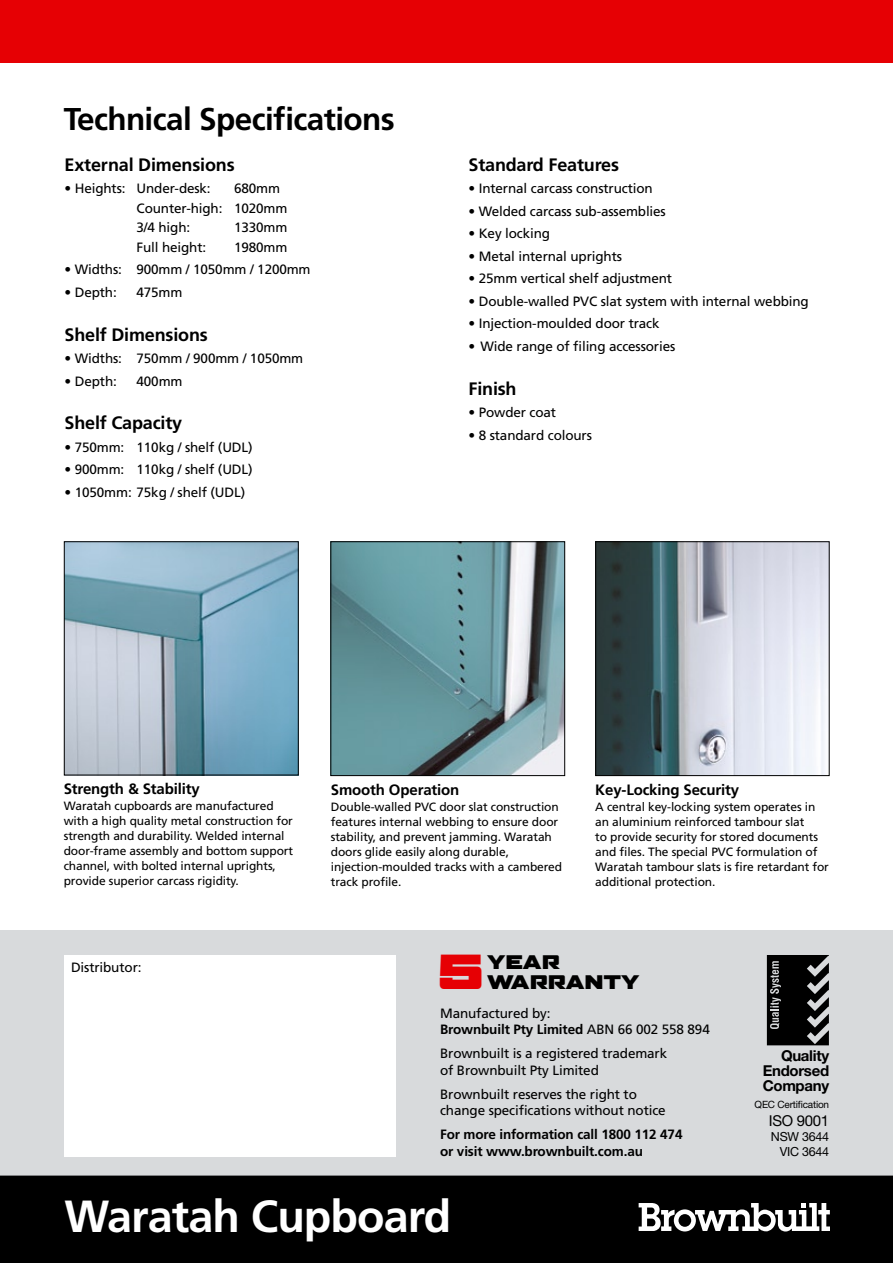
<style>
.page{position:relative;width:893px;height:1263px;background:#fff}
.page>*{position:absolute;margin:0;border:0;box-sizing:border-box;transform-origin:0 0}
.t1{font:700 45px "Frutiger";letter-spacing:-.02em;color:#fff}
.t2{font:900 expanded 45px "Agency FB";color:#e60004}
.t3{font:700 31.5px "Frutiger";letter-spacing:-.02em;color:#000}
.t4{font:700 18px "Frutiger";letter-spacing:-.01em;color:#000}
.t5{font:900 expanded 18px/19.5px "Agency FB";color:#000}
.t6{font:700 15px "Frutiger";letter-spacing:-.01em;color:#000}
.t7{font:700 15px/15px "Helvetica Neue";letter-spacing:-.02em;color:#000;text-align:justify}
.t8{font:15px "Helvetica Neue";letter-spacing:-.02em;color:#000}
.t9{font:13.5px/16.5px "Frutiger";letter-spacing:-.01em;color:#000}
.t10{font:700 13.5px/16.5px "Frutiger";letter-spacing:-.01em;color:#000}
.t11{font:12.45px/15px "Helvetica Neue";letter-spacing:-.02em;color:#000;text-align:right}
.t12{font:12px/15px "Frutiger";letter-spacing:-.01em;color:#000}
.t13{font:10.05px "Helvetica Neue";letter-spacing:-.02em;color:#000}
.s1{font-weight:700}
</style>
<div class="page">
<div style="left:0;top:931px;width:893px;height:332px;background:#d8dadc"></div>
<div style="left:0;top:1176px;width:893px;height:87px;background:#000"></div>
<svg style="left:639px;top:1203px;width:191px;height:28px;background:#7c7c7c"></svg>
<svg style="left:767px;top:955px;width:62px;height:90px;background:#282829"></svg>
<div style="left:0;top:0;width:893px;height:62px;background:#e60004"></div>
<img style="left:597px;top:543px;width:231px;height:231px">
<div style="left:595px;top:541px;width:235px;height:235px;border:1px solid #000"></div>
<img style="left:66px;top:543px;width:231px;height:230px">
<div style="left:64px;top:541px;width:235px;height:234px;border:1px solid #000"></div>
<img style="left:332px;top:543px;width:231px;height:231px">
<div style="left:330px;top:541px;width:235px;height:235px;border:1px solid #000"></div>
<div style="left:64px;top:955px;width:331px;height:202px;background:#fff"></div>
<h2 class="t3" style="left:64px;top:100px;width:332px">Technical Specifications</h2>
<h3 class="t4" style="left:65px;top:154px;width:172px">External Dimensions</h3>
<p class="t9" style="left:65px;top:180px;width:148px">• Heights: Under-desk:</p>
<p class="t9" style="left:137px;top:179px;width:152px;line-height:19.5px;text-indent:98px">680mm<br>Counter-high: 1020mm<br>3/4 high:</p>
<p class="t9" style="left:234px;top:219px;width:55px">1330mm</p>
<p class="t9" style="left:137px;top:239px;width:71px">Full height:</p>
<p class="t9" style="left:234px;top:239px;width:55px">1980mm</p>
<p class="t9" style="left:65px;top:261px;width:248px">• Widths: 900mm / 1050mm / 1200mm</p>
<p class="t9" style="left:65px;top:284px;width:54px">• Depth:</p>
<p class="t9" style="left:136px;top:284px;width:47px">475mm</p>
<h3 class="t4" style="left:65px;top:324px;width:145px">Shelf Dimensions</h3>
<p class="t9" style="left:65px;top:350px;width:240px">• Widths: 750mm / 900mm / 1050mm</p>
<p class="t9" style="left:65px;top:373px;width:54px">• Depth:</p>
<p class="t9" style="left:137px;top:373px;width:47px">400mm</p>
<h3 class="t4" style="left:65px;top:413px;width:119px">Shelf Capacity</h3>
<p class="t9" style="left:65px;top:439px;width:190px">• 750mm: 110kg / shelf (UDL)</p>
<p class="t9" style="left:65px;top:461px;width:190px">• 900mm: 110kg / shelf (UDL)</p>
<p class="t9" style="left:65px;top:484px;width:182px">• 1050mm: 75kg / shelf (UDL)</p>
<h3 class="t4" style="left:468px;top:154px;width:152px">Standard Features</h3>
<p class="t9" style="left:468px;top:180px;width:186px">• Internal carcass construction</p>
<p class="t9" style="left:468px;top:203px;width:199px">• Welded carcass sub-assemblies</p>
<p class="t9" style="left:468px;top:225px;width:83px">• Key locking</p>
<p class="t9" style="left:468px;top:248px;width:155px">• Metal internal uprights</p>
<p class="t9" style="left:468px;top:270px;width:205px">• 25mm vertical shelf adjustment</p>
<p class="t9" style="left:468px;top:293px;width:342px">• Double-walled PVC slat system with internal webbing</p>
<p class="t9" style="left:468px;top:315px;width:193px">• Injection-moulded door track</p>
<p class="t9" style="left:468px;top:338px;width:208px">• Wide range of filing accessories</p>
<h3 class="t4" style="left:468px;top:378px;width:50px">Finish</h3>
<p class="t9" style="left:468px;top:404px;width:89px">• Powder coat</p>
<p class="t9" style="left:468px;top:427px;width:125px">• 8 standard colours</p>
<p class="t6" style="left:64px;top:780px;width:138px">Strength &amp; Stability</p>
<p class="t12" style="left:64px;top:799px;width:231px">Waratah cupboards are manufactured with a high quality metal construction for strength and durability. Welded internal door-frame assembly and bottom support channel, with bolted internal uprights, provide superior carcass rigidity.</p>
<p class="t9" style="left:71px;top:959px;width:72px">Distributor:</p>
<p class="t6" style="left:331px;top:780px;width:130px">Smooth Operation</p>
<p class="t12" style="left:331px;top:799px;width:233px">Double-walled PVC door slat construction features internal webbing to ensure door stability, and prevent jamming. Waratah doors glide easily along durable, injection-moulded tracks with a cambered track profile.</p>
<p class="t6" style="left:595px;top:780px;width:145px">Key-Locking Security</p>
<p class="t12" style="left:595px;top:799px;width:235px">A central key-locking system operates in an aluminium reinforced tambour slat<br>to provide security for stored documents and files. The special PVC formulation of Waratah tambour slats is fire retardant for additional protection.</p>
<h1 class="t2" style="left:437px;top:943px;width:49px">5</h1>
<h3 class="t5" style="left:487px;top:952px;width:154px">YEAR<br>WARRANTY</h3>
<p class="t9" style="left:440px;top:1005px;width:271px">Manufactured by:<br><span class="s1">Brownbuilt Pty Limited</span> ABN 66 002 558 894</p>
<p class="t9" style="left:440px;top:1045px;width:229px">Brownbuilt is a registered trademark of Brownbuilt Pty Limited</p>
<p class="t9" style="left:440px;top:1086px;width:227px">Brownbuilt reserves the right to change specifications without notice</p>
<p class="t10" style="left:440px;top:1126px;width:244px">For more information call 1800 112 474 or visit www.brownbuilt.com.au</p>
<p class="t7" style="left:763px;top:1047px;width:68px;text-indent:18px">Quality Endorsed Company</p>
<p class="t13" style="left:755px;top:1098px;width:76px">QEC Certification</p>
<p class="t8" style="left:769px;top:1111px;width:62px">ISO 9001</p>
<p class="t11" style="left:771px;top:1128px;width:60px">NSW 3644<br>VIC 3644</p>
<h1 class="t1" style="left:65px;top:1189px;width:388px">Waratah Cupboard</h1>
</div>
